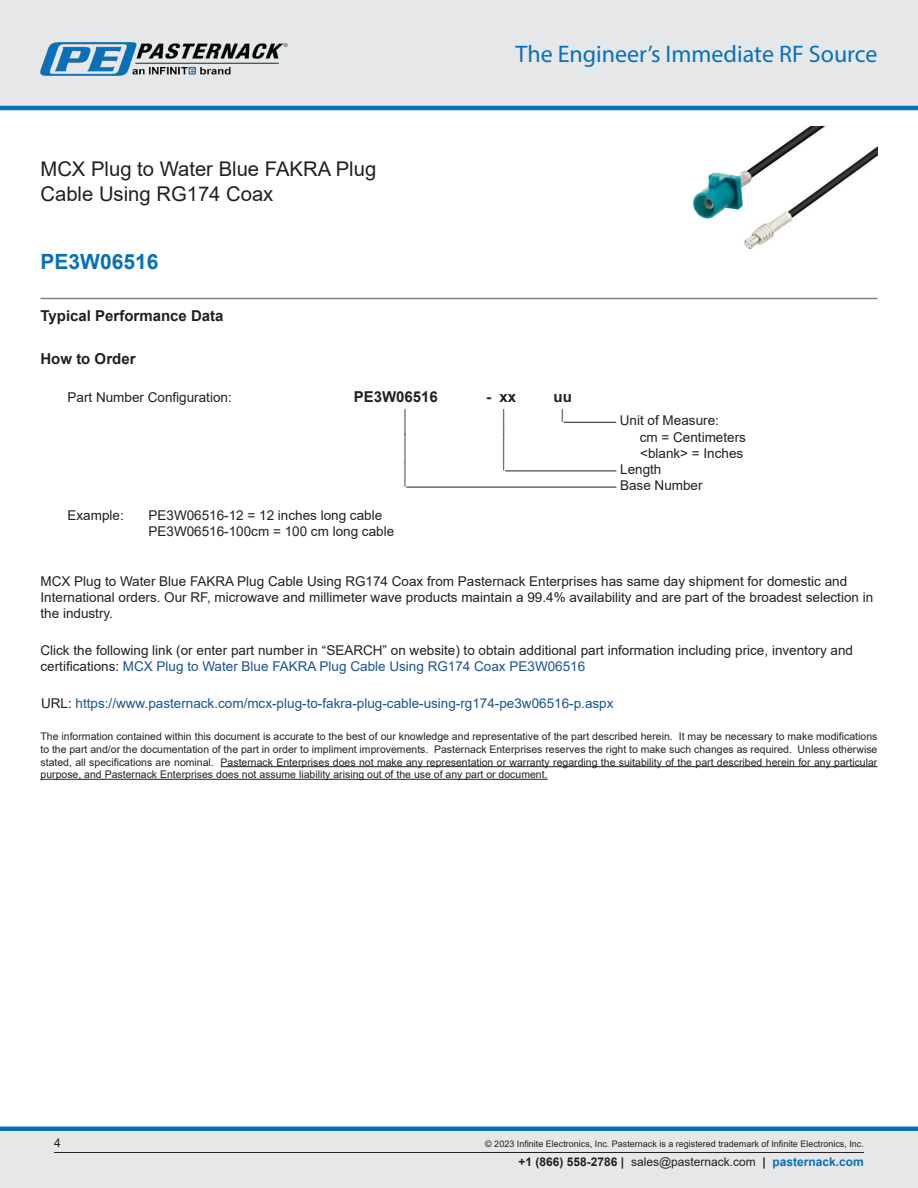
<style>
.page{position:relative;width:918px;height:1188px;background:#fff}
.page>*{position:absolute;margin:0;border:0;box-sizing:border-box;transform-origin:0 0}
.Specs_Para{font:30px "Arial";color:#231f20;scale:.33 1}
.Specs_Para-2{font:26.85px "Arial";color:#231f20;scale:.37 1}
.Specs_Para-3{font:25.8px "Arial";color:#231f20;scale:.39 1}
.t1{font:24px "Myriad Pro";color:#0671b9}
.Branded_Part_No{font:700 21px "Arial";color:#0671b9}
.Web_Description_Para{font:20.25px/24.3px "Arial";color:#231f20}
.Head1{font:700 15px "Arial";color:#231f20}
.Specs_Para-4{font:700 15px "Arial";color:#231f20}
.Specs_Para-5{font:700 15px "Arial";color:#231f20;scale:1.04 1}
.Web_Description_Para-2{font:13.5px/16.2px "Arial";color:#231f20}
.Specs_Para-6{font:13.5px "Arial";color:#231f20}
.Web_Description_Para-3{font:13.5px "Arial";color:#1a5392}
.Specs_Para-7{font:13.5px "Arial";color:#231f20;scale:.75 1}
.t2{font:12px "Arial";color:#231f20}
.Specs_Para-8{font:11.25px "Arial";color:#231f20;scale:.86 1}
.t3{font:10.5px/12.6px "Arial";color:#231f20;text-align:justify}
.Copyright_disclaimer{font:9px "Arial";color:#231f20}
.s1{color:#1a5392}
.s2{color:#231f20}
.s3{font-weight:700}
.s4{font-weight:700;color:#0671b9}
</style>
<div class="page">
<div style="left:0;top:0;width:918px;height:108px;background:#e6e7e9"></div>
<hr style="left:0;top:106px;width:918px;height:4px;background:#0671b9">
<img style="left:40px;top:42px;width:248px;height:34px">
<div style="left:0;top:1131px;width:918px;height:57px;background:#e6e7e9"></div>
<div style="left:0;top:1126px;width:918px;height:5px;background:#0671b9"></div>
<hr style="left:54px;top:1152px;width:810px;height:1px;background:#231f20">
<hr style="left:40px;top:298px;width:838px;height:1px;background:#808285">
<img style="left:691px;top:127px;width:187px;height:123px">
<hr style="left:564px;top:422px;width:52px;height:1px;background:#231f20">
<hr style="left:505px;top:470px;width:111px;height:1px;background:#231f20">
<hr style="left:406px;top:487px;width:210px;height:1px;background:#231f20">
<hr style="left:221px;top:766px;width:657px;height:1px;background:#231f20">
<hr style="left:40px;top:779px;width:508px;height:1px;background:#231f20">
<h1 class="Web_Description_Para" style="left:40px;top:157px;width:337px">MCX Plug to Water Blue FAKRA Plug<br>Cable Using RG174 Coax</h1>
<p class="Branded_Part_No" style="left:40px;top:247px;width:119px">PE3W06516</p>
<h3 class="t1" style="left:516px;top:39px;width:363px">The Engineer’s Immediate RF Source</h3>
<p class="Head1" style="left:40px;top:306px;width:185px">Typical Performance Data</p>
<p class="Head1" style="left:40px;top:348px;width:97px">How to Order</p>
<p class="Specs_Para-6" style="left:68px;top:388px;width:166px">Part Number Configuration:</p>
<p class="Specs_Para-4" style="left:354px;top:387px;width:86px">PE3W06516</p>
<p class="Specs_Para-5" style="left:486px;top:387px;width:31px">- xx</p>
<p class="Specs_Para-4" style="left:554px;top:387px;width:20px">uu</p>
<p class="Specs_Para-7" style="left:404px;top:405px;width:5px">|</p>
<p class="Specs_Para-7" style="left:503px;top:405px;width:5px">|</p>
<p class="Specs_Para-7" style="left:561px;top:405px;width:5px">|</p>
<p class="Specs_Para-6" style="left:620px;top:411px;width:101px">Unit of Measure:</p>
<p class="Specs_Para-7" style="left:404px;top:418px;width:5px">|</p>
<p class="Specs_Para-7" style="left:503px;top:418px;width:5px">|</p>
<p class="Specs_Para-6" style="left:640px;top:428px;width:108px">cm = Centimeters</p>
<p class="Specs_Para" style="left:404px;top:425px;width:9px">|</p>
<p class="Specs_Para-2" style="left:503px;top:426px;width:9px">|</p>
<p class="Specs_Para-6" style="left:640px;top:444px;width:105px">&lt;blank&gt; = Inches</p>
<p class="Specs_Para-8" style="left:503px;top:457px;width:4px">|</p>
<p class="Specs_Para-6" style="left:620px;top:460px;width:43px">Length</p>
<p class="Specs_Para-3" style="left:404px;top:454px;width:8px">|</p>
<p class="Specs_Para-6" style="left:620px;top:476px;width:84px">Base Number</p>
<p class="Specs_Para-6" style="left:68px;top:506px;width:58px">Example:</p>
<p class="Specs_Para-6" style="left:148px;top:506px;width:235px">PE3W06516-12 = 12 inches long cable</p>
<p class="Specs_Para-6" style="left:148px;top:522px;width:247px">PE3W06516-100cm = 100 cm long cable</p>
<h1 class="Web_Description_Para-2" style="left:40px;top:573px;width:834px">MCX Plug to Water Blue FAKRA Plug Cable Using RG174 Coax from Pasternack Enterprises has same day shipment for domestic and<br>International orders. Our RF, microwave and millimeter wave products maintain a 99.4% availability and are part of the broadest selection in the industry.</h1>
<h1 class="Web_Description_Para-2" style="left:40px;top:642px;width:814px">Click the following link (or enter part number in “SEARCH” on website) to obtain additional part information including price, inventory and certifications: <span class="s1">MCX Plug to Water Blue FAKRA Plug Cable Using RG174 Coax PE3W06516</span></h1>
<h1 class="Web_Description_Para-3" style="left:41px;top:693px;width:574px"><span class="s2">URL:</span> https://www.pasternack.com/mcx-plug-to-fakra-plug-cable-using-rg174-pe3w06516-p.aspx</h1>
<p class="t3" style="left:40px;top:730px;width:838px">The information contained within this document is accurate to the best of our knowledge and representative of the part described herein. It may be necessary to make modifications to the part and/or the documentation of the part in order to impliment improvements. Pasternack Enterprises reserves the right to make such changes as required. Unless otherwise stated, all specifications are nominal. Pasternack Enterprises does not make any representation or warranty regarding the suitability of the part described herein for any particular purpose, and Pasternack Enterprises does not assume liability arising out of the use of any part or document.</p>
<p class="t2" style="left:54px;top:1135px;width:8px">4</p>
<p class="Copyright_disclaimer" style="left:485px;top:1138px;width:380px">© 2023 Infinite Electronics, Inc. Pasternack is a registered trademark of Infinite Electronics, Inc.</p>
<p class="t2" style="left:519px;top:1153px;width:347px"><span class="s3">+1 (866) 558-2786 |</span> sales@pasternack.com <span class="s3">|</span> <span class="s4">pasternack.com</span></p>
</div>
